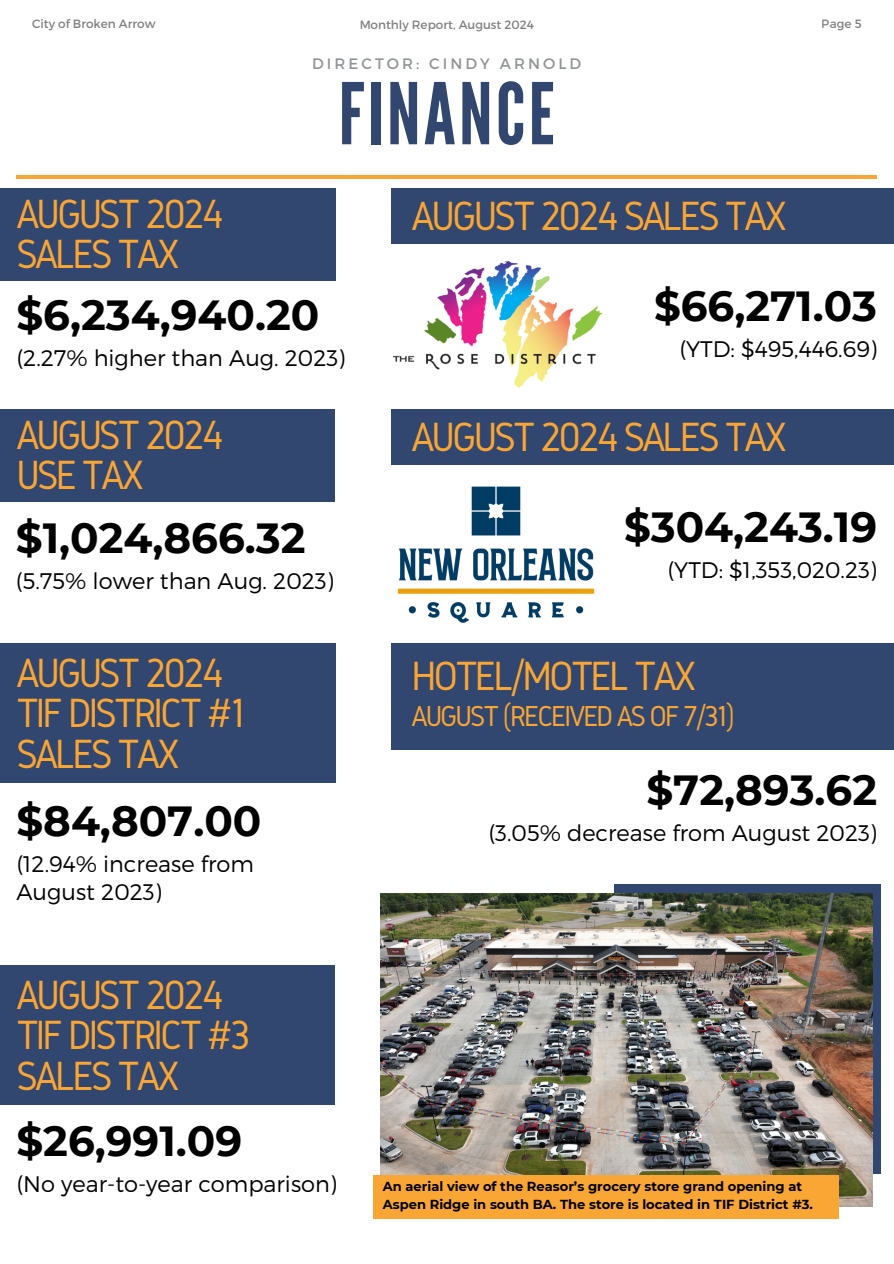
<style>
.page{position:relative;width:894px;height:1264px;background:#fff}
.page>*{position:absolute;margin:0;border:0;box-sizing:border-box;transform-origin:0 0}
.t1{font:84.75px "League Gothic";letter-spacing:.04em;color:#314770}
.t2{font:42.45px/40.5px "Gidole";letter-spacing:-.07em;color:#faa634}
.t3{font:700 42px "Montserrat";color:#000}
.t4{font:30px "Gidole";letter-spacing:-.07em;color:#faa634}
.t5{font:300 22.5px/28.2px "Montserrat";color:#000}
.t6{font:15.15px "Montserrat";letter-spacing:.2em;color:#919597}
.t7{font:700 13.05px/17.4px "Montserrat";color:#000}
.t8{font:12px "Montserrat";color:#010101}
</style>
<div class="page">
<div style="left:391px;top:643px;width:502px;height:107px;background:#314770"></div>
<div style="left:0;top:643px;width:335px;height:140px;background:#314770"></div>
<img style="left:393px;top:262px;width:210px;height:126px">
<img style="left:397px;top:486px;width:198px;height:136px">
<div style="left:0;top:188px;width:335px;height:93px;background:#314770"></div>
<div style="left:391px;top:188px;width:502px;height:56px;background:#314770"></div>
<div style="left:0;top:409px;width:335px;height:93px;background:#314770"></div>
<div style="left:391px;top:409px;width:502px;height:56px;background:#314770"></div>
<hr style="left:16px;top:175px;width:860px;height:4px;background:#faa634">
<div style="left:0;top:965px;width:335px;height:139px;background:#314770"></div>
<div style="left:614px;top:884px;width:266px;height:289px;background:#314770"></div>
<img style="left:380px;top:893px;width:492px;height:313px">
<div style="left:373px;top:1174px;width:466px;height:44px;background:#faa634"></div>
<p class="t8" style="left:32px;top:16px;width:125px">City of Broken Arrow</p>
<p class="t8" style="left:821px;top:16px;width:41px">Page 5</p>
<p class="t8" style="left:359px;top:17px;width:176px">Monthly Report, August 2024</p>
<h2 class="t6" style="left:312px;top:54px;width:270px">DIRECTOR: CINDY ARNOLD</h2>
<h1 class="t2" style="left:16px;top:193px;width:209px">AUGUST 2024<br>SALES TAX</h1>
<h6 class="t1" style="left:338px;top:65px;width:217px">FINANCE</h6>
<h3 class="t2" style="left:411px;top:195px;width:377px">AUGUST 2024 SALES TAX</h3>
<h2 class="t3" style="left:16px;top:289px;width:304px">$6,234,940.20</h2>
<h2 class="t5" style="left:16px;top:342px;width:330px">(2.27% higher than Aug. 2023)</h2>
<h2 class="t3" style="left:653px;top:280px;width:224px">$66,271.03</h2>
<h2 class="t5" style="left:679px;top:333px;width:199px">(YTD: $495,446.69)</h2>
<h5 class="t2" style="left:16px;top:414px;width:209px">AUGUST 2024<br>USE TAX</h5>
<h2 class="t2" style="left:411px;top:416px;width:377px">AUGUST 2024 SALES TAX</h2>
<p class="t3" style="left:16px;top:512px;width:291px">$1,024,866.32</p>
<p class="t5" style="left:16px;top:565px;width:319px">(5.75% lower than Aug. 2023)</p>
<h2 class="t2" style="left:16px;top:652px;width:230px">AUGUST 2024<br>TIF DISTRICT #1<br>SALES TAX</h2>
<p class="t3" style="left:16px;top:794px;width:246px">$84,807.00</p>
<p class="t5" style="left:16px;top:848px;width:239px">(12.94% increase from<br>August 2023)</p>
<h5 class="t3" style="left:624px;top:501px;width:254px">$304,243.19</h5>
<h5 class="t5" style="left:667px;top:555px;width:211px">(YTD: $1,353,020.23)</h5>
<h2 class="t2" style="left:411px;top:655px;width:286px">HOTEL/MOTEL TAX</h2>
<h6 class="t4" style="left:411px;top:699px;width:325px">AUGUST (RECEIVED AS OF 7/31)</h6>
<p class="t3" style="left:646px;top:764px;width:232px">$72,893.62</p>
<p class="t5" style="left:488px;top:817px;width:390px">(3.05% decrease from August 2023)</p>
<h6 class="t2" style="left:16px;top:973px;width:235px">AUGUST 2024<br>TIF DISTRICT #3<br>SALES TAX</h6>
<h2 class="t3" style="left:16px;top:1115px;width:227px">$26,991.09</h2>
<h2 class="t5" style="left:16px;top:1168px;width:322px">(No year-to-year comparison)</h2>
<h4 class="t7" style="left:383px;top:1177px;width:431px">An aerial view of the Reasor’s grocery store grand opening at<br>Aspen Ridge in south BA. The store is located in TIF District #3.</h4>
</div>
